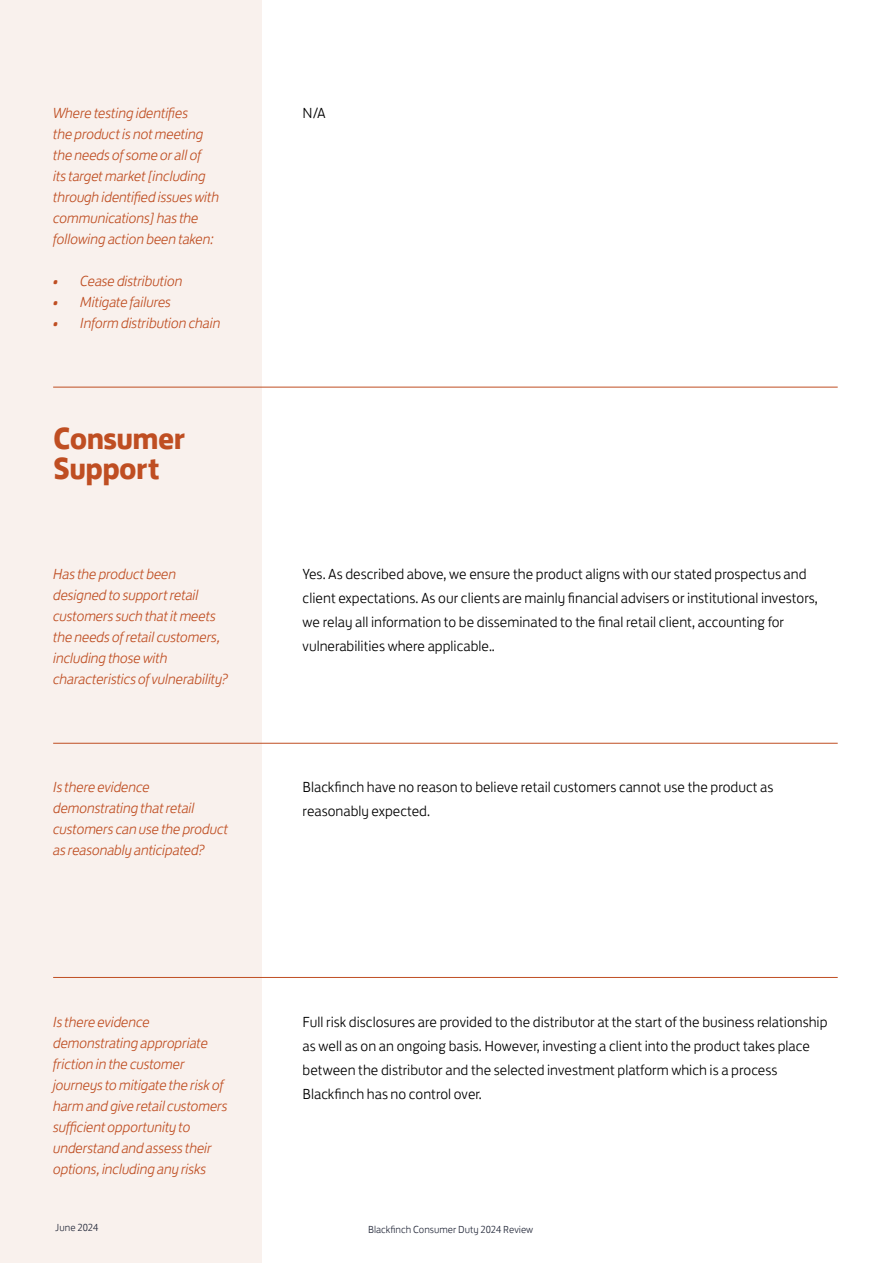
<style>
.page{position:relative;width:893px;height:1263px;background:#fff}
.page>*{position:absolute;margin:0;border:0;box-sizing:border-box;transform-origin:0 0}
.t1{font:700 31.5px/30px "FS Jack";letter-spacing:-.02em;color:#bf4e22}
.t2{font:italic 300 15px/21px "FS Jack";letter-spacing:-.02em;color:#bf4e22}
.t3{font:300 15px/24px "FS Jack";color:#000}
.t4{font:300 10.5px "FS Jack";color:#24293a}
</style>
<div class="page">
<div style="left:0;top:0;width:261px;height:1263px;background:#f9f1ed"></div>
<hr style="left:53px;top:387px;width:785px;height:1px;background:#bf4e22">
<hr style="left:53px;top:743px;width:785px;height:1px;background:#bf4e22">
<hr style="left:53px;top:977px;width:785px;height:1px;background:#bf4e22">
<p class="t2" style="left:53px;top:101px;width:168px">Where testing identifies<br>the product is not meeting the needs of some or all of<br>its target market [including through identified issues with communications] has the following action been taken:</p>
<p class="t2" style="left:53px;top:269px;width:131px">• Cease distribution</p>
<p class="t2" style="left:53px;top:290px;width:120px">• Mitigate failures</p>
<p class="t2" style="left:53px;top:311px;width:169px">• Inform distribution chain</p>
<h1 class="t1" style="left:53px;top:421px;width:134px">Consumer<br>Support</h1>
<p class="t3" style="left:303px;top:99px;width:24px">N/A</p>
<p class="t2" style="left:53px;top:563px;width:176px">Has the product been designed to support retail customers such that it meets the needs of retail customers, including those with characteristics of vulnerability?</p>
<p class="t3" style="left:303px;top:561px;width:517px">Yes. As described above, we ensure the product aligns with our stated prospectus and client expectations. As our clients are mainly financial advisers or institutional investors, we relay all information to be disseminated to the final retail client, accounting for vulnerabilities where applicable..</p>
<p class="t2" style="left:53px;top:776px;width:177px">Is there evidence demonstrating that retail customers can use the product as reasonably anticipated?</p>
<p class="t3" style="left:303px;top:774px;width:472px">Blackfinch have no reason to believe retail customers cannot use the product as reasonably expected.</p>
<p class="t2" style="left:53px;top:1010px;width:176px">Is there evidence demonstrating appropriate friction in the customer journeys to mitigate the risk of harm and give retail customers sufficient opportunity to understand and assess their options, including any risks</p>
<p class="t3" style="left:303px;top:1008px;width:526px">Full risk disclosures are provided to the distributor at the start of the business relationship as well as on an ongoing basis. However, investing a client into the product takes place between the distributor and the selected investment platform which is a process Blackfinch has no control over.</p>
<p class="t4" style="left:55px;top:1219px;width:45px">June 2024</p>
<p class="t4" style="left:368px;top:1221px;width:167px">Blackfinch Consumer Duty 2024 Review</p>
</div>
